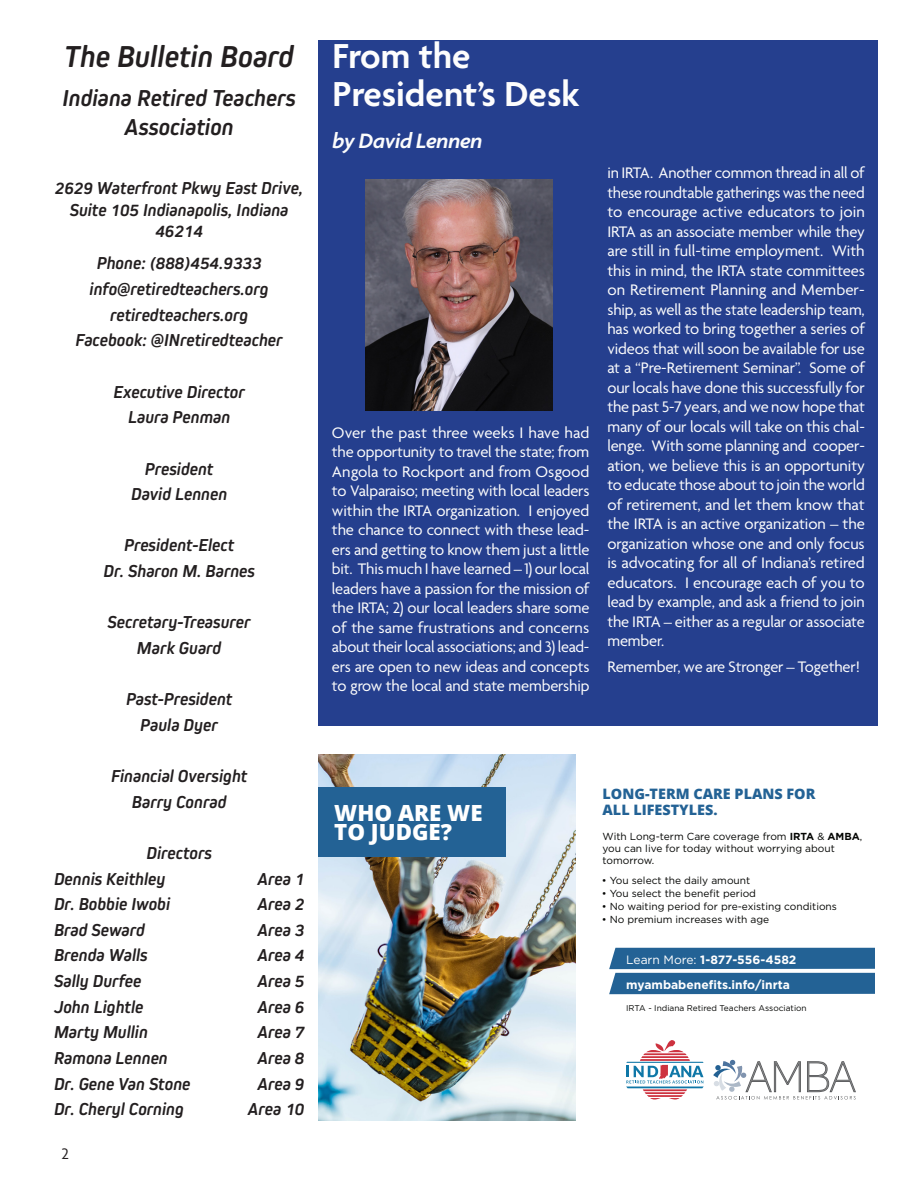
<style>
.page{position:relative;width:918px;height:1188px;background:#fff}
.page>*{position:absolute;margin:0;border:0;box-sizing:border-box;transform-origin:0 0}
.t1{font:600 37.5px/37.5px "Agenda";color:#fdfdfd}
.Contact_Information{font:italic 700 31.5px "Kiro";color:#231f20}
.Contact_Information-2{font:italic 700 24px/28.8px "Kiro";color:#231f20;text-align:center}
.t2{font:italic 600 22.5px "Agenda";letter-spacing:-.01em;color:#fcfcfc}
.t3{font:800 22.35px/19.5px "Open Sans";color:#fff}
.Contact_Information-3{font:italic 700 18px/21.6px "Kiro";color:#231f20;text-align:center}
.t4{font:16.5px/19.5px "Agenda";letter-spacing:-.01em;color:#fcfcfc;text-align:justify}
.t5{font:16.5px "Agenda";color:#231f20}
.t6{font:800 14.4px/15.8px "Open Sans";color:#236295}
.t7{font:700 12px "Gotham";color:#fff}
.t8{font:10.2px/12px "Gotham";color:#040503}
.t9{font:8.4px "Gotham";color:#040503}
.s1{font-weight:700}
.s2{font-weight:400}
</style>
<div class="page">
<div style="left:318px;top:40px;width:560px;height:686px;background:#253f8e"></div>
<img style="left:365px;top:179px;width:188px;height:232px">
<img style="left:318px;top:754px;width:258px;height:367px">
<div style="left:318px;top:787px;width:188px;height:70px;background:#236295"></div>
<svg style="left:609px;top:948px;width:266px;height:46px;background:#38719f"></svg>
<svg style="left:626px;top:1040px;width:78px;height:60px"></svg>
<svg style="left:713px;top:1060px;width:143px;height:40px"></svg>
<p class="Contact_Information" style="left:64px;top:38px;width:231px">The Bulletin Board</p>
<p class="Contact_Information-2" style="left:62px;top:84px;width:235px">Indiana Retired Teachers<br>Association</p>
<p class="Contact_Information-3" style="left:55px;top:177px;width:250px">2629 Waterfront Pkwy East Drive,<br>Suite 105 Indianapolis, Indiana<br>46214</p>
<p class="Contact_Information-3" style="left:97px;top:253px;width:166px">Phone: (888)454.9333</p>
<p class="Contact_Information-3" style="left:90px;top:278px;width:181px">info@retiredteachers.org</p>
<p class="Contact_Information-3" style="left:110px;top:304px;width:140px">retiredteachers.org</p>
<p class="Contact_Information-3" style="left:76px;top:329px;width:209px">Facebook: @INretiredteacher</p>
<p class="Contact_Information-3" style="left:113px;top:381px;width:133px">Executive Director</p>
<p class="Contact_Information-3" style="left:128px;top:406px;width:104px">Laura Penman</p>
<p class="Contact_Information-3" style="left:145px;top:458px;width:70px">President</p>
<p class="Contact_Information-3" style="left:131px;top:483px;width:98px">David Lennen</p>
<p class="Contact_Information-3" style="left:124px;top:534px;width:112px">President-Elect</p>
<p class="Contact_Information-3" style="left:103px;top:560px;width:153px">Dr. Sharon M. Barnes</p>
<p class="Contact_Information-3" style="left:108px;top:611px;width:145px">Secretary-Treasurer</p>
<p class="Contact_Information-3" style="left:137px;top:637px;width:86px">Mark Guard</p>
<p class="Contact_Information-3" style="left:126px;top:688px;width:108px">Past-President</p>
<p class="Contact_Information-3" style="left:140px;top:714px;width:79px">Paula Dyer</p>
<p class="Contact_Information-3" style="left:111px;top:765px;width:138px">Financial Oversight</p>
<p class="Contact_Information-3" style="left:132px;top:791px;width:96px">Barry Conrad</p>
<p class="Contact_Information-3" style="left:146px;top:842px;width:67px">Directors</p>
<p class="Contact_Information-3" style="left:54px;top:868px;width:113px">Dennis Keithley</p>
<p class="Contact_Information-3" style="left:257px;top:868px;width:49px">Area 1</p>
<p class="Contact_Information-3" style="left:54px;top:893px;width:118px">Dr. Bobbie Iwobi</p>
<p class="Contact_Information-3" style="left:257px;top:893px;width:49px">Area 2</p>
<p class="Contact_Information-3" style="left:54px;top:919px;width:93px">Brad Seward</p>
<p class="Contact_Information-3" style="left:257px;top:919px;width:49px">Area 3</p>
<p class="Contact_Information-3" style="left:54px;top:945px;width:95px">Brenda Walls</p>
<p class="Contact_Information-3" style="left:257px;top:945px;width:49px">Area 4</p>
<p class="Contact_Information-3" style="left:54px;top:970px;width:89px">Sally Durfee</p>
<p class="Contact_Information-3" style="left:257px;top:970px;width:49px">Area 5</p>
<p class="Contact_Information-3" style="left:54px;top:996px;width:91px">John Lightle</p>
<p class="Contact_Information-3" style="left:257px;top:996px;width:49px">Area 6</p>
<p class="Contact_Information-3" style="left:54px;top:1021px;width:95px">Marty Mullin</p>
<p class="Contact_Information-3" style="left:257px;top:1021px;width:49px">Area 7</p>
<p class="Contact_Information-3" style="left:54px;top:1047px;width:115px">Ramona Lennen</p>
<p class="Contact_Information-3" style="left:257px;top:1047px;width:49px">Area 8</p>
<p class="Contact_Information-3" style="left:54px;top:1073px;width:138px">Dr. Gene Van Stone</p>
<p class="Contact_Information-3" style="left:257px;top:1073px;width:49px">Area 9</p>
<p class="Contact_Information-3" style="left:54px;top:1098px;width:131px">Dr. Cheryl Corning</p>
<p class="Contact_Information-3" style="left:248px;top:1098px;width:58px">Area 10</p>
<p class="t5" style="left:62px;top:1145px;width:9px">2</p>
<p class="t1" style="left:333px;top:40px;width:248px">From the<br>President’s Desk</p>
<p class="t2" style="left:333px;top:129px;width:152px">by David Lennen</p>
<p class="t4" style="left:332px;top:424px;width:259px">Over the past three weeks I have had the opportunity to travel the state; from Angola to Rockport and from Osgood to Valparaiso; meeting with local leaders within the IRTA organization. I enjoyed the chance to connect with these lead&shy;ers and getting to know them just a little bit. This much I have learned – 1) our local leaders have a passion for the mission of the IRTA; 2) our local leaders share some of the same frustrations and concerns about their local associations; and 3) lead&shy;ers are open to new ideas and concepts to grow the local and state membership</p>
<p class="t4" style="left:607px;top:164px;width:259px">in IRTA. Another common thread in all of these roundtable gatherings was the need to encourage active educators to join IRTA as an associate member while they are still in full-time employment. With this in mind, the IRTA state committees on Retirement Planning and Member&shy;ship, as well as the state leadership team, has worked to bring together a series of videos that will soon be available for use at a “Pre-Retirement Seminar”. Some of our locals have done this successfully for the past 5-7 years, and we now hope that many of our locals will take on this chal&shy;lenge. With some planning and cooper&shy;ation, we believe this is an opportunity to educate those about to join the world of retirement, and let them know that the IRTA is an active organization – the organization whose one and only focus is advocating for all of Indiana’s retired educators. I encourage each of you to lead by example, and ask a friend to join the IRTA – either as a regular or associate member.</p>
<p class="t4" style="left:607px;top:658px;width:254px">Remember, we are Stronger – Together!</p>
<p class="t3" style="left:334px;top:802px;width:150px">WHO ARE WE<br>TO JUDGE?</p>
<p class="t6" style="left:603px;top:785px;width:214px">LONG-TERM CARE PLANS FOR<br>ALL LIFESTYLES.</p>
<p class="t8" style="left:603px;top:830px;width:261px">With Long-term Care coverage from <span class="s1">IRTA</span> &amp; <span class="s1">AMBA</span>, you can live for today without worrying about tomorrow.</p>
<p class="t8" style="left:602px;top:875px;width:150px">• You select the daily amount</p>
<p class="t8" style="left:602px;top:888px;width:156px">• You select the benefit period</p>
<p class="t8" style="left:602px;top:901px;width:237px">• No waiting period for pre-existing conditions</p>
<p class="t8" style="left:602px;top:914px;width:169px">• No premium increases with age</p>
<p class="t7" style="left:626px;top:952px;width:172px"><span class="s2">Learn More:</span> 1-877-556-4582</p>
<p class="t7" style="left:626px;top:978px;width:165px">myambabenefits.info/inrta</p>
<p class="t9" style="left:626px;top:1003px;width:182px">IRTA - Indiana Retired Teachers Association</p>
</div>
